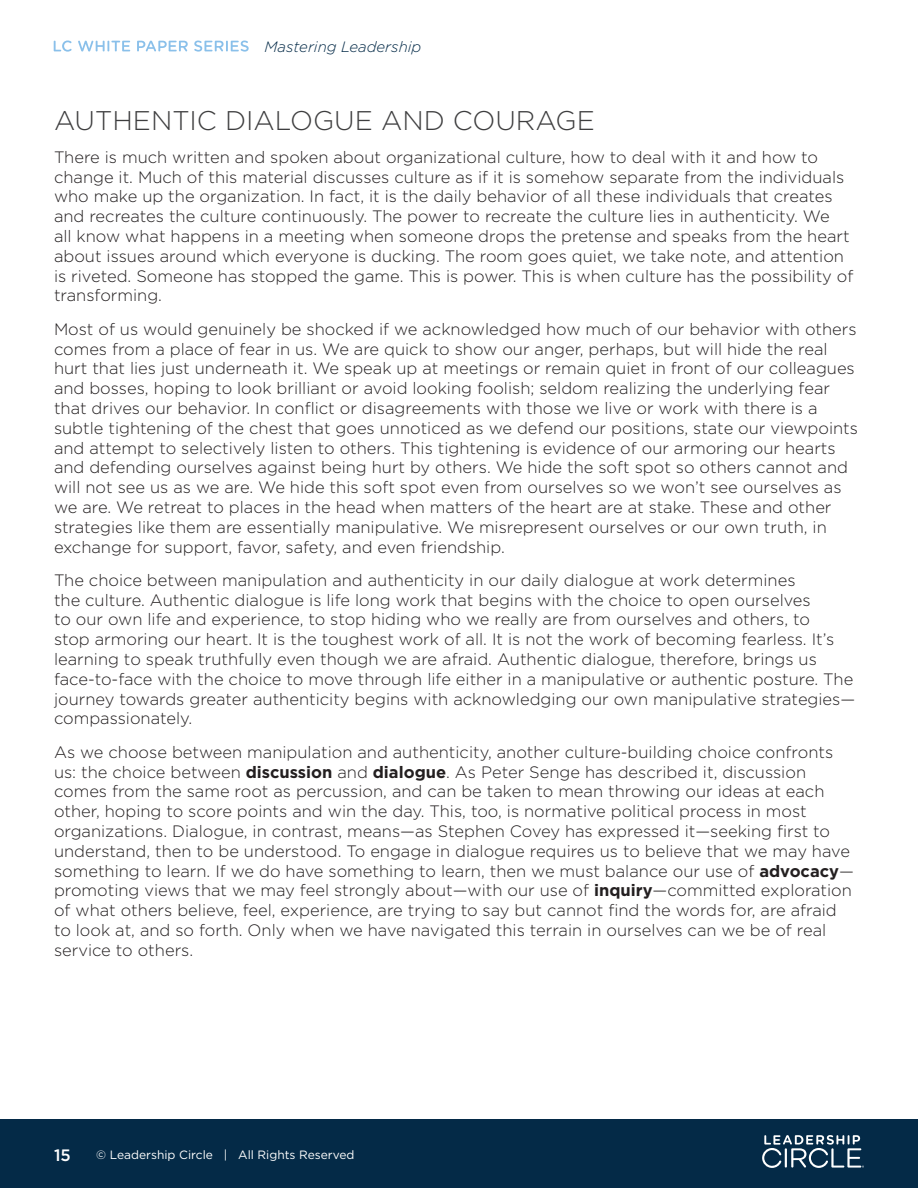
<style>
.page{position:relative;width:918px;height:1188px;background:#fff}
.page>*{position:absolute;margin:0;border:0;box-sizing:border-box;transform-origin:0 0}
.Header_Style_1_2{font:300 27px "Gotham";color:#3e3e3f}
.Paragraph_Style_1{font:300 16.5px/19.8px "Gotham";color:#231f20}
.t1{font:500 16.5px "Gotham";color:#fff}
.t2{font:italic 300 15px "Gotham";color:#042a47}
.t3{font:12px "Gotham";color:#fff}
.s1{font-weight:700}
</style>
<div class="page">
<svg style="left:54px;top:41px;width:18px;height:11px"></svg>
<svg style="left:78px;top:41px;width:52px;height:11px"></svg>
<svg style="left:137px;top:41px;width:51px;height:10px"></svg>
<svg style="left:194px;top:41px;width:55px;height:11px"></svg>
<div style="left:0;top:1119px;width:918px;height:69px;background:#042a47"></div>
<svg style="left:762px;top:1135px;width:102px;height:33px"></svg>
<p class="t2" style="left:265px;top:37px;width:158px">Mastering Leadership</p>
<p class="Header_Style_1_2" style="left:54px;top:103px;width:542px">AUTHENTIC DIALOGUE AND COURAGE</p>
<p class="Paragraph_Style_1" style="left:54px;top:147px;width:801px">There is much written and spoken about organizational culture, how to deal with it and how to change it. Much of this material discusses culture as if it is somehow separate from the individuals who make up the organization. In fact, it is the daily behavior of all these individuals that creates and recreates the culture continuously. The power to recreate the culture lies in authenticity. We<br>all know what happens in a meeting when someone drops the pretense and speaks from the heart about issues around which everyone is ducking. The room goes quiet, we take note, and attention is riveted. Someone has stopped the game. This is power. This is when culture has the possibility of transforming.</p>
<p class="Paragraph_Style_1" style="left:54px;top:319px;width:806px">Most of us would genuinely be shocked if we acknowledged how much of our behavior with others comes from a place of fear in us. We are quick to show our anger, perhaps, but will hide the real hurt that lies just underneath it. We speak up at meetings or remain quiet in front of our colleagues and bosses, hoping to look brilliant or avoid looking foolish; seldom realizing the underlying fear that drives our behavior. In conflict or disagreements with those we live or work with there is a subtle tightening of the chest that goes unnoticed as we defend our positions, state our viewpoints and attempt to selectively listen to others. This tightening is evidence of our armoring our hearts and defending ourselves against being hurt by others. We hide the soft spot so others cannot and will not see us as we are. We hide this soft spot even from ourselves so we won’t see ourselves as we are. We retreat to places in the head when matters of the heart are at stake. These and other strategies like them are essentially manipulative. We misrepresent ourselves or our own truth, in exchange for support, favor, safety, and even friendship.</p>
<p class="Paragraph_Style_1" style="left:54px;top:570px;width:803px">The choice between manipulation and authenticity in our daily dialogue at work determines<br>the culture. Authentic dialogue is life long work that begins with the choice to open ourselves<br>to our own life and experience, to stop hiding who we really are from ourselves and others, to<br>stop armoring our heart. It is the toughest work of all. It is not the work of becoming fearless. It’s learning to speak truthfully even though we are afraid. Authentic dialogue, therefore, brings us face-to-face with the choice to move through life either in a manipulative or authentic posture. The journey towards greater authenticity begins with acknowledging our own manipulative strategies— compassionately.</p>
<p class="Paragraph_Style_1" style="left:54px;top:742px;width:801px">As we choose between manipulation and authenticity, another culture-building choice confronts us: the choice between <span class="s1">discussion</span> and <span class="s1">dialogue</span>. As Peter Senge has described it, discussion comes from the same root as percussion, and can be taken to mean throwing our ideas at each other, hoping to score points and win the day. This, too, is normative political process in most organizations. Dialogue, in contrast, means—as Stephen Covey has expressed it—seeking first to understand, then to be understood. To engage in dialogue requires us to believe that we may have something to learn. If we do have something to learn, then we must balance our use of <span class="s1">advocacy</span>— promoting views that we may feel strongly about—with our use of <span class="s1">inquiry</span>—committed exploration of what others believe, feel, experience, are trying to say but cannot find the words for, are afraid to look at, and so forth. Only when we have navigated this terrain in ourselves can we be of real service to others.</p>
<p class="t1" style="left:54px;top:1144px;width:18px">15</p>
<p class="t3" style="left:96px;top:1147px;width:260px">© Leadership Circle | All Rights Reserved</p>
</div>
